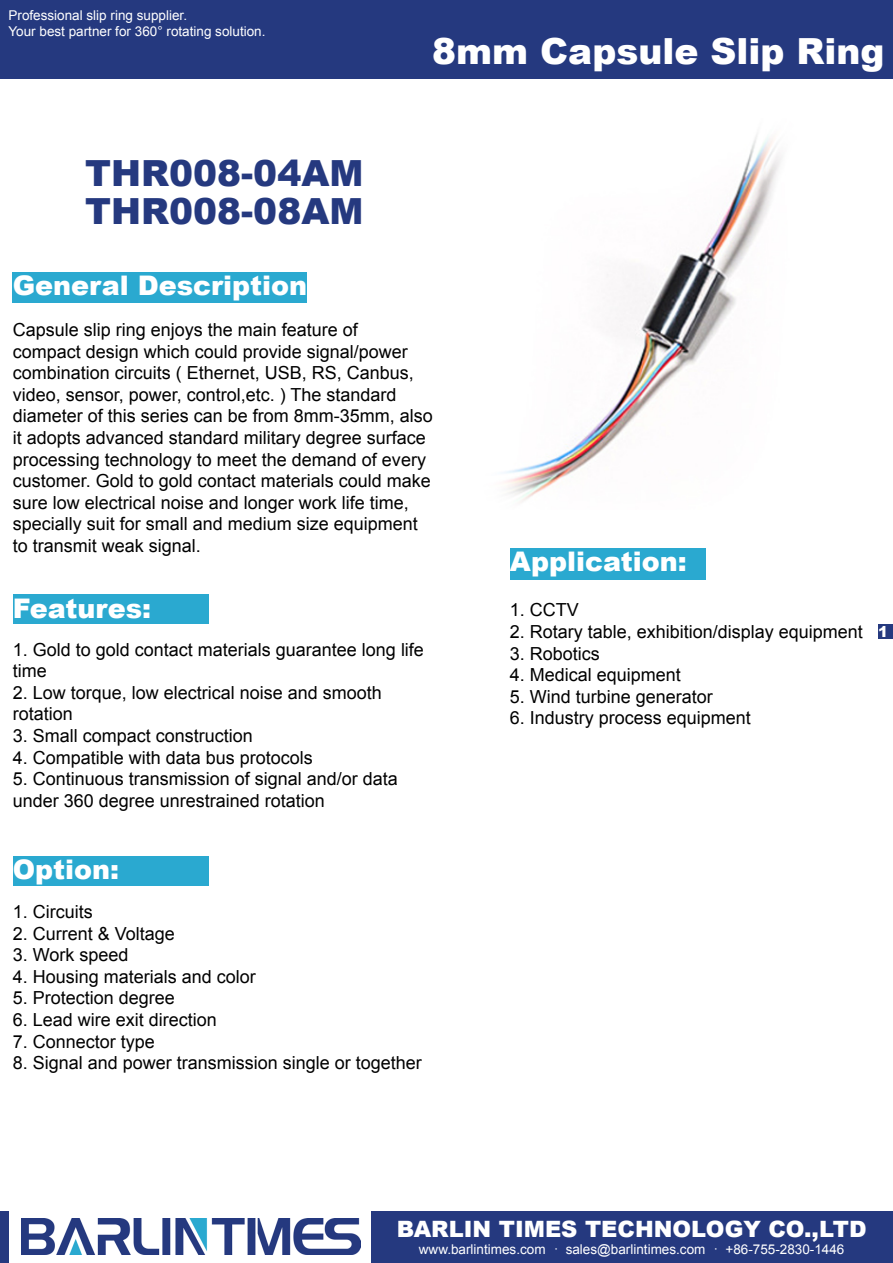
<style>
.page{position:relative;width:893px;height:1263px;background:#fff}
.page>*{position:absolute;margin:0;border:0;box-sizing:border-box;transform-origin:0 0}
.t1{font:900 36px/38.1px "Arial";color:#25397f}
.t2{font:900 36px "Arial";color:#fff}
.t3{font:900 27px "Arial";color:#fff}
.t4{font:900 22.5px "Arial";color:#fff}
.t5{font:18px/21.6px "Arial";color:#000}
.t6{font:900 15px "Arial";color:#fff}
.t7{font:13.5px/16.2px "Arial";color:#fff}
.s1{font-family:"Adobe Song Std";font-weight:300}
</style>
<div class="page">
<div style="left:0;top:1211px;width:893px;height:52px;background:#25397f"></div>
<div style="left:0;top:0;width:893px;height:79px;background:#25397f"></div>
<div style="left:878px;top:624px;width:15px;height:15px;background:#25397f"></div>
<div style="left:9px;top:1202px;width:362px;height:61px;background:#fff"></div>
<img style="left:22px;top:1218px;width:338px;height:37px">
<div style="left:13px;top:272px;width:294px;height:31px;background:#2aa9d0"></div>
<div style="left:510px;top:548px;width:195px;height:31px;background:#2aa9d0"></div>
<div style="left:13px;top:856px;width:195px;height:29px;background:#2aa9d0"></div>
<div style="left:13px;top:595px;width:195px;height:29px;background:#2aa9d0"></div>
<img style="left:504px;top:135px;width:278px;height:367px">
<p class="t7" style="left:9px;top:7px;width:259px">Professional slip ring supplier.<br>Your best partner for 360° rotating solution.</p>
<h1 class="t1" style="left:85px;top:153px;width:280px">THR008-04AM<br>THR008-08AM</h1>
<h2 class="t3" style="left:13px;top:266px;width:296px">General Description</h2>
<h1 class="t2" style="left:432px;top:25px;width:454px">8mm Capsule Slip Ring</h1>
<p class="t5" style="left:13px;top:319px;width:422px">Capsule slip ring enjoys the main feature of<br>compact design which could provide signal/power combination circuits ( Ethernet, USB, RS, Canbus, video, sensor, power, control,etc. ) The standard diameter of this series can be from 8mm-35mm, also it adopts advanced standard military degree surface processing technology to meet the demand of every customer. Gold to gold contact materials could make sure low electrical noise and longer work life time, specially suit for small and medium size equipment to transmit weak signal.</p>
<h2 class="t3" style="left:13px;top:589px;width:140px">Features:</h2>
<p class="t5" style="left:13px;top:639px;width:413px">1. Gold to gold contact materials guarantee long life time</p>
<p class="t5" style="left:13px;top:682px;width:371px">2. Low torque, low electrical noise and smooth rotation</p>
<p class="t5" style="left:13px;top:725px;width:242px">3. Small compact construction</p>
<p class="t5" style="left:13px;top:747px;width:302px">4. Compatible with data bus protocols</p>
<p class="t5" style="left:13px;top:768px;width:387px">5. Continuous transmission of signal and/or data under 360 degree unrestrained rotation</p>
<h2 class="t3" style="left:13px;top:850px;width:108px">Option:</h2>
<p class="t5" style="left:13px;top:901px;width:82px">1. Circuits</p>
<p class="t5" style="left:13px;top:923px;width:164px">2. Current &amp; Voltage</p>
<p class="t5" style="left:13px;top:944px;width:117px">3. Work speed</p>
<p class="t5" style="left:13px;top:966px;width:245px">4. Housing materials and color</p>
<p class="t5" style="left:13px;top:987px;width:164px">5. Protection degree</p>
<p class="t5" style="left:13px;top:1009px;width:206px">6. Lead wire exit direction</p>
<p class="t5" style="left:13px;top:1031px;width:144px">7. Connector type</p>
<p class="t5" style="left:13px;top:1052px;width:411px">8. Signal and power transmission single or together</p>
<h2 class="t3" style="left:510px;top:542px;width:179px">Application:</h2>
<p class="t5" style="left:510px;top:599px;width:71px">1. CCTV</p>
<p class="t5" style="left:510px;top:621px;width:355px">2. Rotary table, exhibition/display equipment</p>
<p class="t5" style="left:510px;top:643px;width:92px">3. Robotics</p>
<p class="t5" style="left:510px;top:664px;width:173px">4. Medical equipment</p>
<p class="t5" style="left:510px;top:686px;width:205px">5. Wind turbine generator</p>
<p class="t5" style="left:510px;top:707px;width:243px">6. Industry process equipment</p>
<p class="t6" style="left:878px;top:621px;width:12px">1</p>
<p class="t4" style="left:397px;top:1212px;width:471px">BARLIN TIMES TECHNOLOGY CO.,LTD</p>
<p class="t7" style="left:419px;top:1241px;width:427px">www.barlintimes.com <span class="s1">·</span> sales@barlintimes.com <span class="s1">·</span> +86-755-2830-1446</p>
</div>
